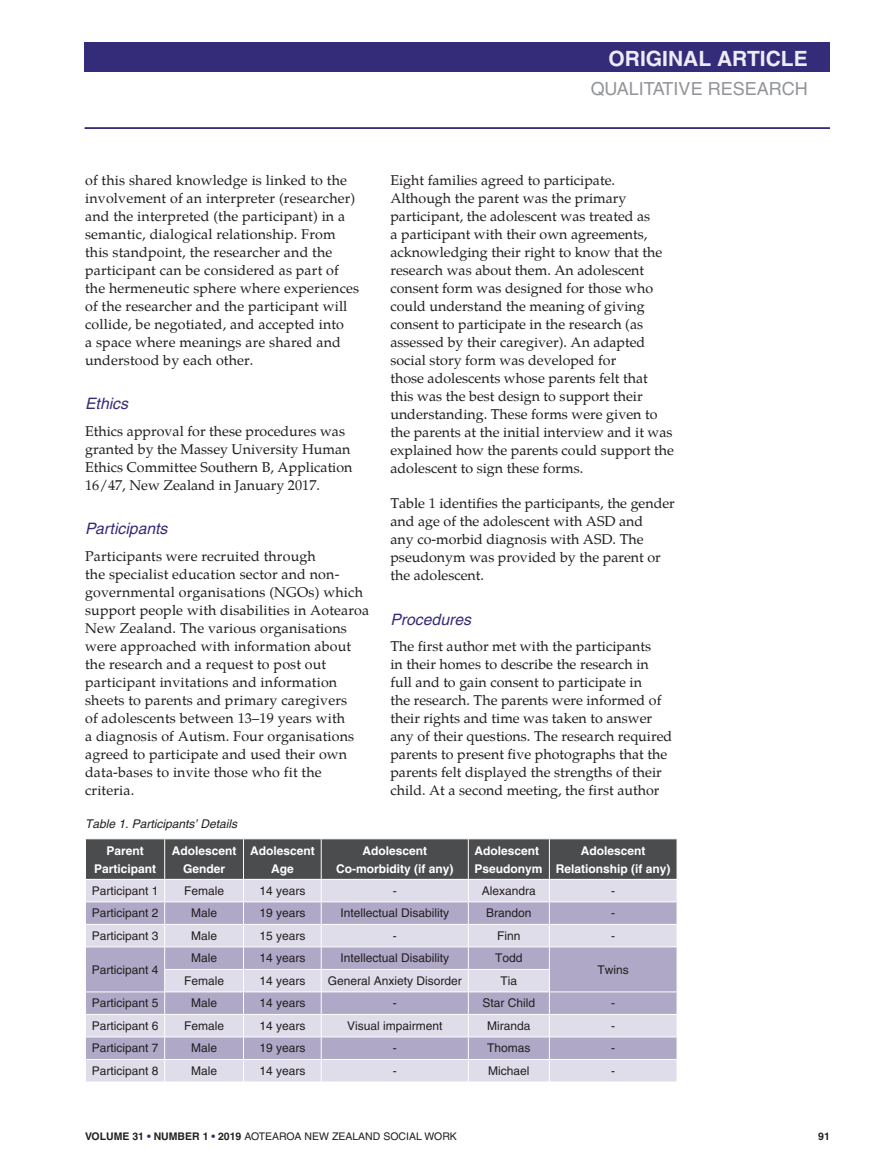
<style>
.page{position:relative;width:881px;height:1170px;background:#fff}
.page>*{position:absolute;margin:0;border:0;box-sizing:border-box;transform-origin:0 0}
.t1{font:700 21px "Helvetica";color:#edebf5}
.t2{font:18px "Helvetica";color:#939598}
.t3{font:italic 15.75px "Helvetica";color:#352c79}
.t4{font:14.25px/18px "Palatino";color:#231f20}
.t5{font:12px "Helvetica";color:#231f20}
.t6{font:700 12px/18px "Helvetica";color:#fff;text-align:center}
.t7{font:italic 12px "Helvetica";color:#231f20}
.t8{font:10.5px "Helvetica";color:#231f20}
.t9{font:700 10.5px "Helvetica";color:#231f20}
.s1{font-weight:700}
.s2{font-weight:700;color:#352c79}
</style>
<div class="page">
<div style="left:85px;top:43px;width:744px;height:29px;background:#352c79"></div>
<hr style="left:85px;top:127px;width:744px;height:2px;background:#352c79">
<svg style="left:85px;top:838px;width:592px;height:243px;background:#b6b3c4"></svg>
<hr style="left:549px;top:1058px;width:128px;height:1px;background:#fff">
<h1 class="t1" style="left:608px;top:50px;width:201px">ORIGINAL ARTICLE</h1>
<p class="t2" style="left:590px;top:82px;width:218px">QUALITATIVE RESEARCH</p>
<p class="t4" style="left:85px;top:173px;width:275px">of this shared knowledge is linked to the involvement of an interpreter (researcher) and the interpreted (the participant) in a semantic, dialogical relationship. From this standpoint, the researcher and the participant can be considered as part of the hermeneutic sphere where experiences of the researcher and the participant will collide, be negotiated, and accepted into<br>a space where meanings are shared and understood by each other.</p>
<p class="t3" style="left:85px;top:398px;width:44px">Ethics</p>
<p class="t4" style="left:85px;top:424px;width:269px">Ethics approval for these procedures was granted by the Massey University Human Ethics Committee Southern B, Application 16/47, New Zealand in January 2017.</p>
<p class="t3" style="left:85px;top:523px;width:84px">Participants</p>
<p class="t4" style="left:85px;top:548px;width:285px">Participants were recruited through<br>the specialist education sector and non&shy;governmental organisations (NGOs) which support people with disabilities in Aotearoa New Zealand. The various organisations were approached with information about the research and a request to post out participant invitations and information sheets to parents and primary caregivers<br>of adolescents between 13–19 years with<br>a diagnosis of Autism. Four organisations agreed to participate and used their own data-bases to invite those who fit the criteria.</p>
<p class="t4" style="left:390px;top:173px;width:285px">Eight families agreed to participate.<br>Although the parent was the primary participant, the adolescent was treated as<br>a participant with their own agreements, acknowledging their right to know that the research was about them. An adolescent consent form was designed for those who could understand the meaning of giving consent to participate in the research (as assessed by their caregiver). An adapted social story form was developed for<br>those adolescents whose parents felt that this was the best design to support their understanding. These forms were given to the parents at the initial interview and it was explained how the parents could support the adolescent to sign these forms.</p>
<p class="t4" style="left:390px;top:496px;width:286px">Table 1 identifies the participants, the gender and age of the adolescent with ASD and<br>any co-morbid diagnosis with ASD. The pseudonym was provided by the parent or the adolescent.</p>
<p class="t3" style="left:390px;top:613px;width:82px">Procedures</p>
<p class="t4" style="left:390px;top:639px;width:283px">The first author met with the participants<br>in their homes to describe the research in full and to gain consent to participate in<br>the research. The parents were informed of their rights and time was taken to answer any of their questions. The research required parents to present five photographs that the parents felt displayed the strengths of their child. At a second meeting, the first author</p>
<p class="t7" style="left:85px;top:819px;width:154px">Table 1. Participants’ Details</p>
<p class="t6" style="left:94px;top:842px;width:64px">Parent<br>Participant</p>
<p class="t6" style="left:172px;top:842px;width:66px">Adolescent<br>Gender</p>
<p class="t6" style="left:250px;top:842px;width:66px">Adolescent<br>Age</p>
<p class="t6" style="left:336px;top:842px;width:119px">Adolescent<br>Co-morbidity (if any)</p>
<p class="t6" style="left:474px;top:842px;width:70px;text-align:left">Adolescent<br>Pseudonym</p>
<p class="t6" style="left:555px;top:842px;width:116px">Adolescent<br>Relationship (if any)</p>
<p class="t5" style="left:92px;top:886px;width:68px">Participant 1</p>
<p class="t5" style="left:184px;top:886px;width:42px">Female</p>
<p class="t5" style="left:259px;top:886px;width:48px">14 years</p>
<p class="t5" style="left:392px;top:886px;width:5px">-</p>
<p class="t5" style="left:481px;top:886px;width:56px">Alexandra</p>
<p class="t5" style="left:611px;top:886px;width:5px">-</p>
<p class="t5" style="left:92px;top:908px;width:68px">Participant 2</p>
<p class="t5" style="left:191px;top:908px;width:28px">Male</p>
<p class="t5" style="left:259px;top:908px;width:48px">19 years</p>
<p class="t5" style="left:340px;top:908px;width:110px">Intellectual Disability</p>
<p class="t5" style="left:486px;top:908px;width:47px">Brandon</p>
<p class="t5" style="left:611px;top:908px;width:5px">-</p>
<p class="t5" style="left:92px;top:931px;width:68px">Participant 3</p>
<p class="t5" style="left:191px;top:931px;width:28px">Male</p>
<p class="t5" style="left:259px;top:931px;width:48px">15 years</p>
<p class="t5" style="left:392px;top:931px;width:5px">-</p>
<p class="t5" style="left:497px;top:931px;width:25px">Finn</p>
<p class="t5" style="left:611px;top:931px;width:5px">-</p>
<p class="t5" style="left:92px;top:965px;width:68px">Participant 4</p>
<p class="t5" style="left:191px;top:953px;width:28px">Male</p>
<p class="t5" style="left:259px;top:953px;width:48px">14 years</p>
<p class="t5" style="left:340px;top:953px;width:110px">Intellectual Disability</p>
<p class="t5" style="left:495px;top:953px;width:29px">Todd</p>
<p class="t5" style="left:597px;top:965px;width:33px">Twins</p>
<p class="t5" style="left:184px;top:976px;width:42px">Female</p>
<p class="t5" style="left:259px;top:976px;width:48px">14 years</p>
<p class="t5" style="left:327px;top:976px;width:136px">General Anxiety Disorder</p>
<p class="t5" style="left:500px;top:976px;width:18px">Tia</p>
<p class="t5" style="left:92px;top:998px;width:68px">Participant 5</p>
<p class="t5" style="left:191px;top:998px;width:28px">Male</p>
<p class="t5" style="left:259px;top:998px;width:48px">14 years</p>
<p class="t5" style="left:392px;top:998px;width:5px">-</p>
<p class="t5" style="left:482px;top:998px;width:54px">Star Child</p>
<p class="t5" style="left:611px;top:998px;width:5px">-</p>
<p class="t5" style="left:92px;top:1021px;width:68px">Participant 6</p>
<p class="t5" style="left:184px;top:1021px;width:42px">Female</p>
<p class="t5" style="left:259px;top:1021px;width:48px">14 years</p>
<p class="t5" style="left:347px;top:1021px;width:97px">Visual impairment</p>
<p class="t5" style="left:487px;top:1021px;width:45px">Miranda</p>
<p class="t5" style="left:611px;top:1021px;width:5px">-</p>
<p class="t5" style="left:92px;top:1043px;width:68px">Participant 7</p>
<p class="t5" style="left:191px;top:1043px;width:28px">Male</p>
<p class="t5" style="left:259px;top:1043px;width:48px">19 years</p>
<p class="t5" style="left:392px;top:1043px;width:5px">-</p>
<p class="t5" style="left:487px;top:1043px;width:45px">Thomas</p>
<p class="t5" style="left:611px;top:1043px;width:5px">-</p>
<p class="t5" style="left:92px;top:1066px;width:68px">Participant 8</p>
<p class="t5" style="left:191px;top:1066px;width:28px">Male</p>
<p class="t5" style="left:259px;top:1066px;width:48px">14 years</p>
<p class="t5" style="left:392px;top:1066px;width:5px">-</p>
<p class="t5" style="left:488px;top:1066px;width:43px">Michael</p>
<p class="t5" style="left:611px;top:1066px;width:5px">-</p>
<p class="t8" style="left:85px;top:1132px;width:373px"><span class="s1">VOLUME 31</span> <span class="s2">•</span> <span class="s1">NUMBER 1</span> <span class="s2">•</span> <span class="s1">2019</span> AOTEAROA NEW ZEALAND SOCIAL WORK</p>
<p class="t9" style="left:817px;top:1132px;width:13px">91</p>
</div>
